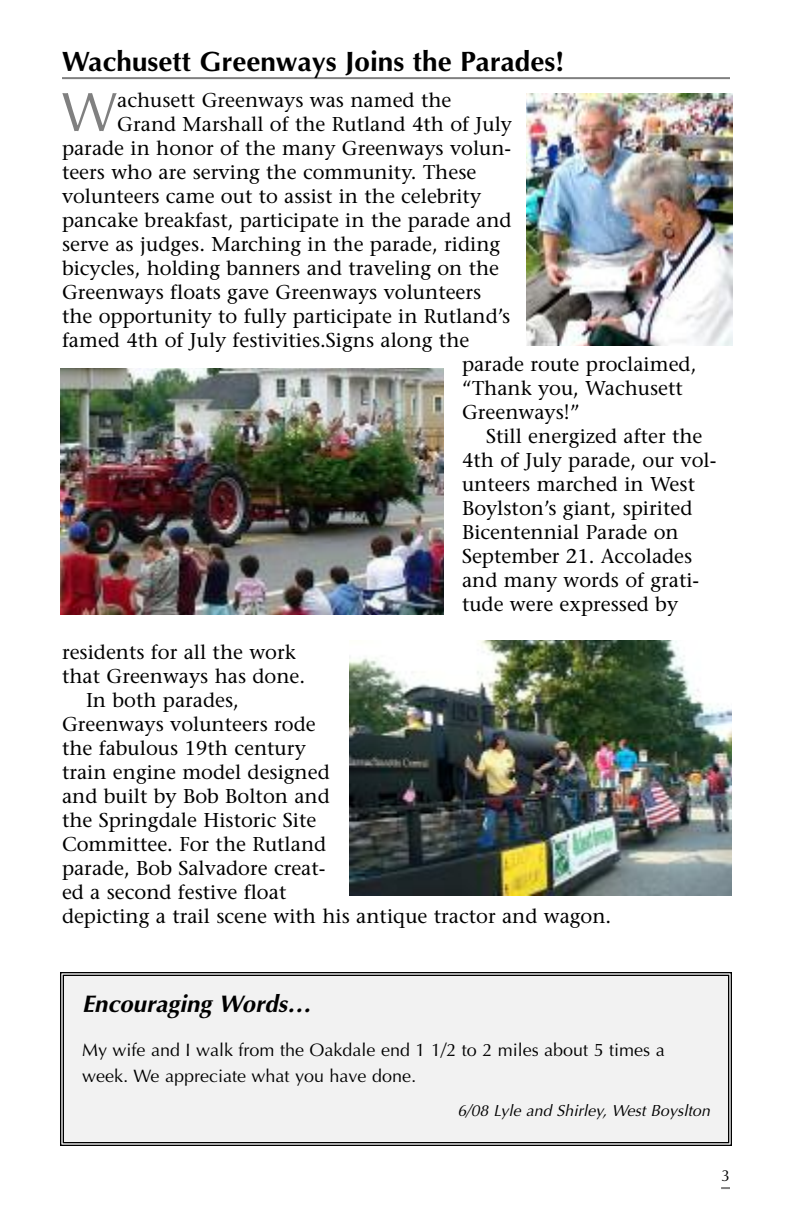
<style>
.page{position:relative;width:792px;height:1224px;background:#fff}
.page>*{position:absolute;margin:0;border:0;box-sizing:border-box;transform-origin:0 0}
.t1{font:55.8px "Optima";color:#808080}
.t2{font:700 28px "Optima";color:#000}
.t3{font:italic 700 24px "Optima";color:#000}
.t4{font:20px "Stone Serif";color:#000}
.t5{font:18px/26px "Optima";color:#000}
.t6{font:italic 16px "Optima";color:#000}
.t7{font:16px "Optima";color:#000}
</style>
<div class="page">
<hr style="left:62px;top:77px;width:668px;height:2px;background:#808080">
<svg style="left:721px;top:1187px;width:9px;height:2px"></svg>
<img style="left:60px;top:368px;width:384px;height:247px">
<div style="left:64px;top:976px;width:664px;height:166px;background:#f2f2f2"></div>
<div style="left:60px;top:972px;width:672px;height:174px;border:1px solid #000"></div>
<div style="left:63px;top:975px;width:666px;height:168px;border:1px solid #000"></div>
<img style="left:349px;top:640px;width:383px;height:255px">
<img style="left:526px;top:93px;width:206px;height:253px">
<p class="t2" style="left:62px;top:45px;width:504px">Wachusett Greenways Joins the Parades!</p>
<p class="t1" style="left:62px;top:79px;width:57px">W</p>
<p class="t4" style="left:117px;top:92px;width:336px">achusett Greenways was named the</p>
<p class="t4" style="left:117px;top:116px;width:396px">Grand Marshall of the Rutland 4th of July</p>
<p class="t4" style="left:62px;top:140px;width:451px">parade in honor of the many Greenways volun-</p>
<p class="t4" style="left:62px;top:164px;width:416px">teers who are serving the community. These</p>
<p class="t4" style="left:62px;top:188px;width:421px">volunteers came out to assist in the celebrity</p>
<p class="t4" style="left:62px;top:212px;width:451px">pancake breakfast, participate in the parade and</p>
<p class="t4" style="left:62px;top:236px;width:440px">serve as judges. Marching in the parade, riding</p>
<p class="t4" style="left:62px;top:260px;width:439px">bicycles, holding banners and traveling on the</p>
<p class="t4" style="left:62px;top:284px;width:421px">Greenways floats gave Greenways volunteers</p>
<p class="t4" style="left:62px;top:308px;width:450px">the opportunity to fully participate in Rutland’s</p>
<p class="t4" style="left:62px;top:332px;width:409px">famed 4th of July festivities.Signs along the</p>
<p class="t4" style="left:462px;top:356px;width:236px">parade route proclaimed,</p>
<p class="t4" style="left:462px;top:380px;width:222px">“Thank you, Wachusett</p>
<p class="t4" style="left:462px;top:404px;width:119px">Greenways!”</p>
<p class="t4" style="left:486px;top:428px;width:218px">Still energized after the</p>
<p class="t4" style="left:462px;top:452px;width:256px">4th of July parade, our vol-</p>
<p class="t4" style="left:462px;top:476px;width:235px">unteers marched in West</p>
<p class="t4" style="left:462px;top:500px;width:232px">Boylston’s giant, spirited</p>
<p class="t4" style="left:462px;top:524px;width:218px">Bicentennial Parade on</p>
<p class="t4" style="left:462px;top:548px;width:232px">September 21. Accolades</p>
<p class="t4" style="left:462px;top:572px;width:239px">and many words of grati-</p>
<p class="t4" style="left:462px;top:596px;width:218px">tude were expressed by</p>
<p class="t4" style="left:62px;top:644px;width:235px">residents for all the work</p>
<p class="t4" style="left:62px;top:668px;width:245px">that Greenways has done.</p>
<p class="t4" style="left:86px;top:692px;width:154px">In both parades,</p>
<p class="t4" style="left:62px;top:716px;width:255px">Greenways volunteers rode</p>
<p class="t4" style="left:62px;top:740px;width:245px">the fabulous 19th century</p>
<p class="t4" style="left:62px;top:764px;width:269px">train engine model designed</p>
<p class="t4" style="left:62px;top:788px;width:269px">and built by Bob Bolton and</p>
<p class="t4" style="left:62px;top:812px;width:256px">the Springdale Historic Site</p>
<p class="t4" style="left:62px;top:836px;width:266px">Committee. For the Rutland</p>
<p class="t4" style="left:62px;top:860px;width:265px">parade, Bob Salvadore creat-</p>
<p class="t4" style="left:62px;top:884px;width:226px">ed a second festive float</p>
<p class="t4" style="left:62px;top:908px;width:551px">depicting a trail scene with his antique tractor and wagon.</p>
<p class="t3" style="left:82px;top:990px;width:231px">Encouraging Words…</p>
<p class="t5" style="left:82px;top:1037px;width:584px">My wife and I walk from the Oakdale end 1 1/2 to 2 miles about 5 times a week. We appreciate what you have done.</p>
<p class="t6" style="left:457px;top:1101px;width:254px">6/08 Lyle and Shirley, West Boyslton</p>
<p class="t7" style="left:721px;top:1166px;width:10px">3</p>
</div>
